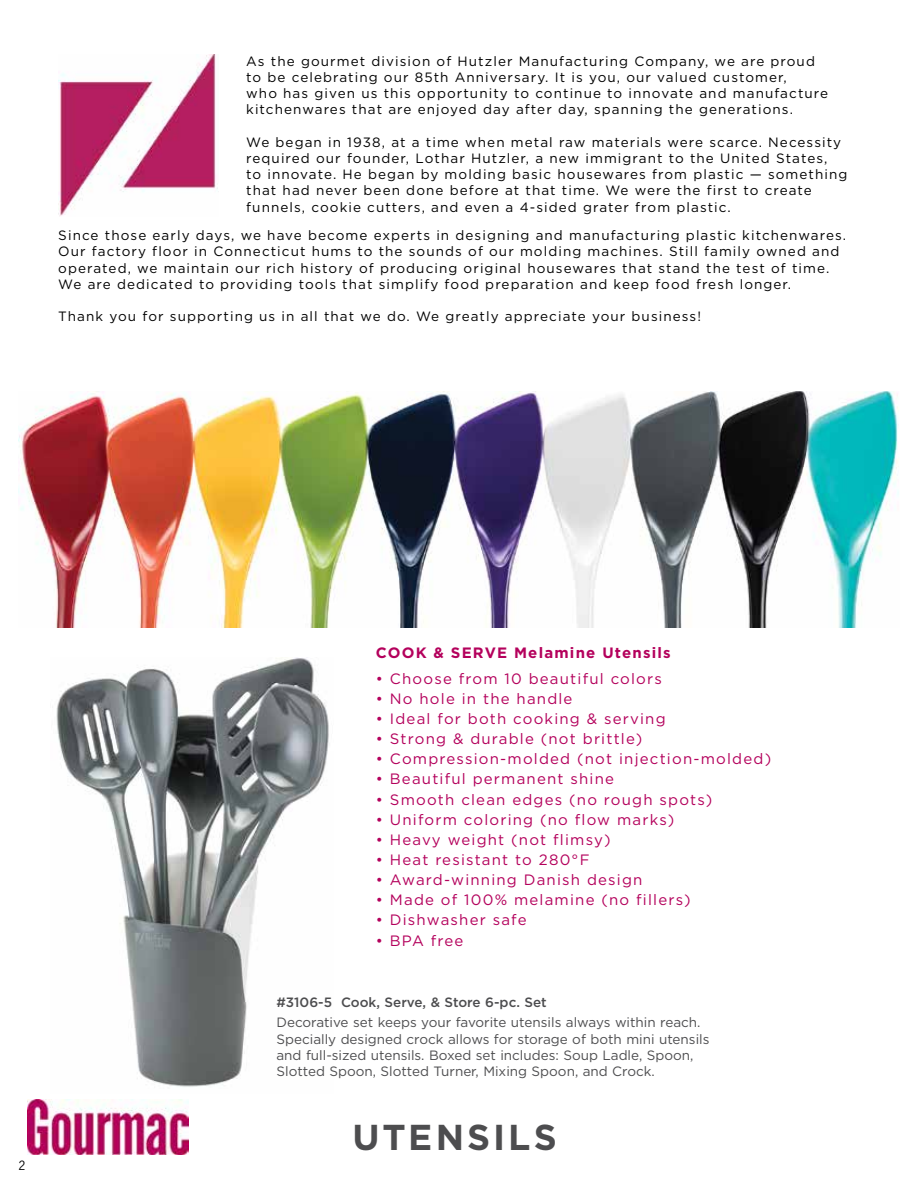
<style>
.page{position:relative;width:918px;height:1188px;background:#fff}
.page>*{position:absolute;margin:0;border:0;box-sizing:border-box;transform-origin:0 0}
.t1{font:700 36px "Gotham";letter-spacing:.08em;color:#4d4d4f}
.t2{font:15px "Gotham";letter-spacing:.08em;color:#b4015c}
.t3{font:700 15px "Gotham";letter-spacing:.08em;color:#b4015c}
.t4{font:13.5px/16.2px "Gotham";letter-spacing:.08em;color:#000}
.t5{font:13.5px/16.2px "Gotham";color:#4d4d4f}
.t6{font:500 13.5px "Gotham";color:#4d4d4f}
.t7{font:12px "News Gothic Std";color:#000}
</style>
<div class="page">
<img style="left:18px;top:392px;width:881px;height:235px">
<img style="left:58px;top:55px;width:160px;height:161px">
<img style="left:27px;top:1100px;width:162px;height:54px">
<img style="left:56px;top:658px;width:273px;height:429px">
<p class="t4" style="left:246px;top:53px;width:583px">As the gourmet division of Hutzler Manufacturing Company, we are proud to be celebrating our 85th Anniversary. It is you, our valued customer,<br>who has given us this opportunity to continue to innovate and manufacture kitchenwares that are enjoyed day after day, spanning the generations.</p>
<p class="t4" style="left:246px;top:134px;width:603px">We began in 1938, at a time when metal raw materials were scarce. Necessity required our founder, Lothar Hutzler, a new immigrant to the United States,<br>to innovate. He began by molding basic housewares from plastic — something that had never been done before at that time. We were the first to create funnels, cookie cutters, and even a 4-sided grater from plastic.</p>
<p class="t4" style="left:58px;top:227px;width:789px">Since those early days, we have become experts in designing and manufacturing plastic kitchenwares.<br>Our factory floor in Connecticut hums to the sounds of our molding machines. Still family owned and operated, we maintain our rich history of producing original housewares that stand the test of time.<br>We are dedicated to providing tools that simplify food preparation and keep food fresh longer.</p>
<p class="t4" style="left:58px;top:308px;width:644px">Thank you for supporting us in all that we do. We greatly appreciate your business!</p>
<p class="t7" style="left:18px;top:1157px;width:8px">2</p>
<p class="t3" style="left:376px;top:642px;width:296px">COOK &amp; SERVE Melamine Utensils</p>
<p class="t2" style="left:376px;top:669px;width:288px">• Choose from 10 beautiful colors</p>
<p class="t2" style="left:376px;top:689px;width:198px">• No hole in the handle</p>
<p class="t2" style="left:376px;top:709px;width:291px">• Ideal for both cooking &amp; serving</p>
<p class="t2" style="left:376px;top:729px;width:268px">• Strong &amp; durable (not brittle)</p>
<p class="t2" style="left:376px;top:749px;width:397px">• Compression-molded (not injection-molded)</p>
<p class="t2" style="left:376px;top:769px;width:240px">• Beautiful permanent shine</p>
<p class="t2" style="left:376px;top:790px;width:338px">• Smooth clean edges (no rough spots)</p>
<p class="t2" style="left:376px;top:810px;width:300px">• Uniform coloring (no flow marks)</p>
<p class="t2" style="left:376px;top:830px;width:236px">• Heavy weight (not flimsy)</p>
<p class="t2" style="left:376px;top:850px;width:215px">• Heat resistant to 280°F</p>
<p class="t2" style="left:376px;top:870px;width:268px">• Award-winning Danish design</p>
<p class="t2" style="left:376px;top:890px;width:316px">• Made of 100% melamine (no fillers)</p>
<p class="t2" style="left:376px;top:911px;width:152px">• Dishwasher safe</p>
<p class="t2" style="left:376px;top:931px;width:89px">• BPA free</p>
<p class="t6" style="left:276px;top:993px;width:272px">#3106-5 Cook, Serve, &amp; Store 6-pc. Set</p>
<p class="t5" style="left:276px;top:1014px;width:435px">Decorative set keeps your favorite utensils always within reach.<br>Specially designed crock allows for storage of both mini utensils and full-sized utensils. Boxed set includes: Soup Ladle, Spoon, Slotted Spoon, Slotted Turner, Mixing Spoon, and Crock.</p>
<h1 class="t1" style="left:353px;top:1113px;width:206px">UTENSILS</h1>
</div>
